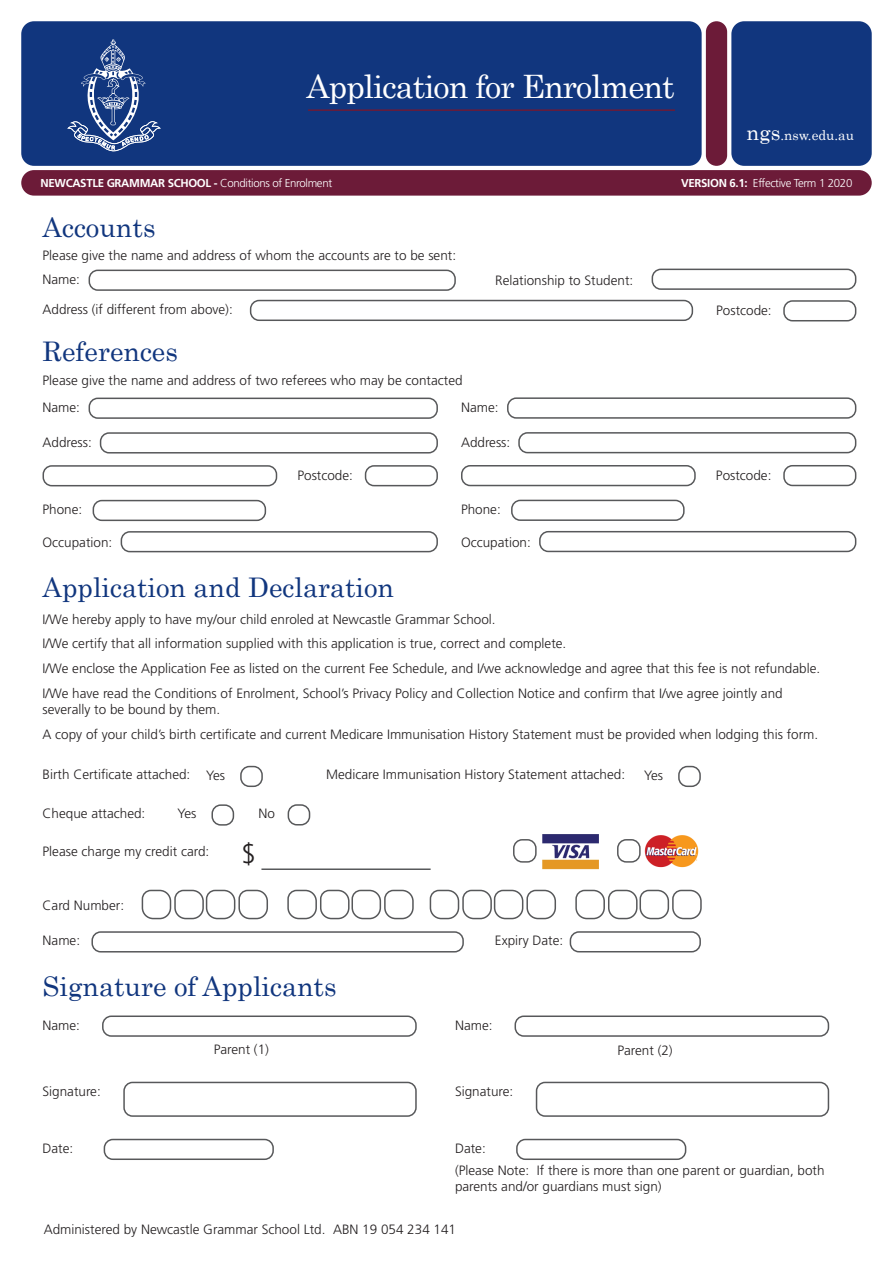
<style>
.page{position:relative;width:893px;height:1263px;background:#fff}
.page>*{position:absolute;margin:0;border:0;box-sizing:border-box;transform-origin:0 0}
.t1{font:32.25px "Century";letter-spacing:-.03em;color:#fff}
.t2{font:27px "Century";color:#11367e}
.t3{font:300 13.5px/24.8px "Frutiger LT Std";color:#231f20}
.t4{font:13.5px "Century";color:#fff}
.t5{font:700 11.55px "Frutiger LT Std";letter-spacing:-.03em;color:#fff}
.t6{font:300 11.55px "Frutiger LT Std";letter-spacing:-.03em;color:#fff}
.s1{font-size:21px}
.s2{font-weight:300}
.s3{font-weight:700}
.s4{font-size:27px}
</style>
<div class="page">
<div style="left:123px;top:1082px;width:294px;height:35px;border:2px solid #57585a;border-radius:9px"></div>
<div style="left:104px;top:1139px;width:170px;height:21px;border:2px solid #57585a;border-radius:9px"></div>
<div style="left:102px;top:1015px;width:315px;height:22px;border:2px solid #57585a;border-radius:9px"></div>
<div style="left:536px;top:1082px;width:293px;height:35px;border:2px solid #57585a;border-radius:9px"></div>
<div style="left:516px;top:1139px;width:170px;height:21px;border:2px solid #57585a;border-radius:9px"></div>
<div style="left:514px;top:1015px;width:315px;height:22px;border:2px solid #57585a;border-radius:9px"></div>
<div style="left:518px;top:432px;width:338px;height:21px;border:2px solid #57585a;border-radius:9px"></div>
<div style="left:511px;top:500px;width:174px;height:21px;border:2px solid #57585a;border-radius:9px"></div>
<div style="left:539px;top:531px;width:317px;height:21px;border:2px solid #57585a;border-radius:9px"></div>
<div style="left:461px;top:465px;width:235px;height:21px;border:2px solid #57585a;border-radius:9px"></div>
<div style="left:783px;top:465px;width:73px;height:21px;border:2px solid #57585a;border-radius:9px"></div>
<div style="left:507px;top:397px;width:349px;height:22px;border:2px solid #57585a;border-radius:9px"></div>
<div style="left:211px;top:804px;width:23px;height:22px;border:2px solid #57585a;border-radius:9px"></div>
<div style="left:288px;top:804px;width:22px;height:21px;border:2px solid #57585a;border-radius:9px"></div>
<div style="left:250px;top:300px;width:443px;height:21px;border:2px solid #57585a;border-radius:9px"></div>
<div style="left:652px;top:269px;width:204px;height:21px;border:2px solid #57585a;border-radius:9px"></div>
<div style="left:783px;top:300px;width:73px;height:21px;border:2px solid #57585a;border-radius:9px"></div>
<div style="left:89px;top:270px;width:367px;height:21px;border:2px solid #57585a;border-radius:9px"></div>
<div style="left:706px;top:21px;width:21px;height:145px;background:#6c1b38;border-radius:11px"></div>
<div style="left:731px;top:21px;width:141px;height:145px;background:#11367e;border-radius:13px"></div>
<div style="left:21px;top:21px;width:681px;height:145px;background:#11367e;border-radius:13px"></div>
<svg style="left:67px;top:40px;width:94px;height:111px"></svg>
<div style="left:21px;top:170px;width:851px;height:26px;background:#6c1b38;border-radius:13px"></div>
<hr style="left:308px;top:109px;width:367px;height:2px;background:#6c1b38">
<div style="left:100px;top:432px;width:338px;height:21px;border:2px solid #57585a;border-radius:9px"></div>
<div style="left:93px;top:500px;width:173px;height:21px;border:2px solid #57585a;border-radius:9px"></div>
<div style="left:121px;top:531px;width:317px;height:21px;border:2px solid #57585a;border-radius:9px"></div>
<div style="left:43px;top:465px;width:234px;height:21px;border:2px solid #57585a;border-radius:9px"></div>
<div style="left:365px;top:465px;width:73px;height:21px;border:2px solid #57585a;border-radius:9px"></div>
<div style="left:89px;top:398px;width:349px;height:21px;border:2px solid #57585a;border-radius:9px"></div>
<img style="left:633px;top:835px;width:66px;height:33px">
<div style="left:513px;top:839px;width:24px;height:24px;border:1px solid #57585a;border-radius:9px"></div>
<div style="left:617px;top:839px;width:24px;height:24px;border:1px solid #57585a;border-radius:9px"></div>
<img style="left:542px;top:834px;width:57px;height:35px">
<hr style="left:261px;top:868px;width:170px;height:2px;background:#57585a">
<svg style="left:141px;top:889px;width:127px;height:31px"></svg>
<svg style="left:287px;top:889px;width:127px;height:31px"></svg>
<svg style="left:429px;top:889px;width:127px;height:31px"></svg>
<svg style="left:575px;top:889px;width:127px;height:31px"></svg>
<div style="left:91px;top:931px;width:373px;height:21px;border:2px solid #57585a;border-radius:9px"></div>
<div style="left:570px;top:931px;width:131px;height:21px;border:2px solid #57585a;border-radius:9px"></div>
<div style="left:240px;top:766px;width:23px;height:21px;border:2px solid #57585a;border-radius:9px"></div>
<div style="left:678px;top:766px;width:23px;height:21px;border:2px solid #57585a;border-radius:9px"></div>
<h1 class="t1" style="left:307px;top:59px;width:370px">Application for Enrolment</h1>
<p class="t4" style="left:747px;top:124px;width:109px"><span class="s1">ngs</span>.nsw.edu.au</p>
<p class="t5" style="left:41px;top:176px;width:293px">NEWCASTLE GRAMMAR SCHOOL - <span class="s2">Conditions of Enrolment</span></p>
<p class="t6" style="left:681px;top:177px;width:173px"><span class="s3">VERSION 6.1:</span> Effective Term 1 2020</p>
<h2 class="t2" style="left:43px;top:204px;width:114px">Accounts</h2>
<p class="t3" style="left:43px;top:243px;width:415px">Please give the name and address of whom the accounts are to be sent:</p>
<p class="t3" style="left:43px;top:267px;width:39px">Name:</p>
<p class="t3" style="left:43px;top:298px;width:192px">Address (if different from above):</p>
<h2 class="t2" style="left:43px;top:329px;width:137px">References</h2>
<p class="t3" style="left:43px;top:368px;width:422px">Please give the name and address of two referees who may be contacted</p>
<p class="t3" style="left:495px;top:268px;width:140px">Relationship to Student:</p>
<p class="t3" style="left:43px;top:395px;width:39px">Name:</p>
<p class="t3" style="left:461px;top:395px;width:39px">Name:</p>
<p class="t3" style="left:43px;top:430px;width:51px">Address:</p>
<p class="t3" style="left:461px;top:430px;width:51px">Address:</p>
<p class="t3" style="left:297px;top:463px;width:57px">Postcode:</p>
<p class="t3" style="left:43px;top:498px;width:41px">Phone:</p>
<p class="t3" style="left:461px;top:497px;width:41px">Phone:</p>
<p class="t3" style="left:43px;top:530px;width:71px">Occupation:</p>
<p class="t3" style="left:461px;top:530px;width:71px">Occupation:</p>
<p class="t3" style="left:716px;top:298px;width:57px">Postcode:</p>
<p class="t3" style="left:716px;top:463px;width:57px">Postcode:</p>
<h2 class="t2" style="left:43px;top:564px;width:353px">Application and Declaration</h2>
<p class="t3" style="left:43px;top:607px;width:779px">I/We hereby apply to have my/our child enroled at Newcastle Grammar School.<br>I/We certify that all information supplied with this application is true, correct and complete.<br>I/We enclose the Application Fee as listed on the current Fee Schedule, and I/we acknowledge and agree that this fee is not refundable.<br>I/We have read the Conditions of Enrolment, School’s Privacy Policy and Collection Notice and confirm that I/we agree jointly and</p>
<p class="t3" style="left:43px;top:697px;width:777px">severally to be bound by them.<br>A copy of your child’s birth certificate and current Medicare Immunisation History Statement must be provided when lodging this form.</p>
<p class="t3" style="left:43px;top:762px;width:184px">Birth Certificate attached: Yes</p>
<p class="t3" style="left:326px;top:762px;width:300px">Medicare Immunisation History Statement attached:</p>
<p class="t3" style="left:644px;top:763px;width:21px">Yes</p>
<p class="t3" style="left:43px;top:801px;width:104px">Cheque attached:</p>
<p class="t3" style="left:177px;top:801px;width:21px">Yes</p>
<p class="t3" style="left:259px;top:801px;width:18px">No</p>
<p class="t3" style="left:43px;top:839px;width:215px">Please charge my credit card: <span class="s4">$</span></p>
<p class="t3" style="left:43px;top:893px;width:83px">Card Number:</p>
<p class="t3" style="left:43px;top:928px;width:39px">Name:</p>
<p class="t3" style="left:495px;top:928px;width:70px">Expiry Date:</p>
<h2 class="t2" style="left:43px;top:964px;width:296px">Signature of Applicants</h2>
<p class="t3" style="left:43px;top:1013px;width:39px">Name:</p>
<p class="t3" style="left:455px;top:1013px;width:39px">Name:</p>
<p class="t3" style="left:214px;top:1037px;width:57px">Parent (1)</p>
<p class="t3" style="left:617px;top:1038px;width:57px">Parent (2)</p>
<p class="t3" style="left:43px;top:1079px;width:60px">Signature:</p>
<p class="t3" style="left:455px;top:1079px;width:60px">Signature:</p>
<p class="t3" style="left:43px;top:1136px;width:32px">Date:</p>
<p class="t3" style="left:455px;top:1136px;width:32px">Date:</p>
<p class="t3" style="left:455px;top:1162px;width:371px;line-height:16.2px">(Please Note: If there is more than one parent or guardian, both parents and/or guardians must sign)</p>
<p class="t3" style="left:44px;top:1217px;width:414px">Administered by Newcastle Grammar School Ltd. ABN 19 054 234 141</p>
</div>
